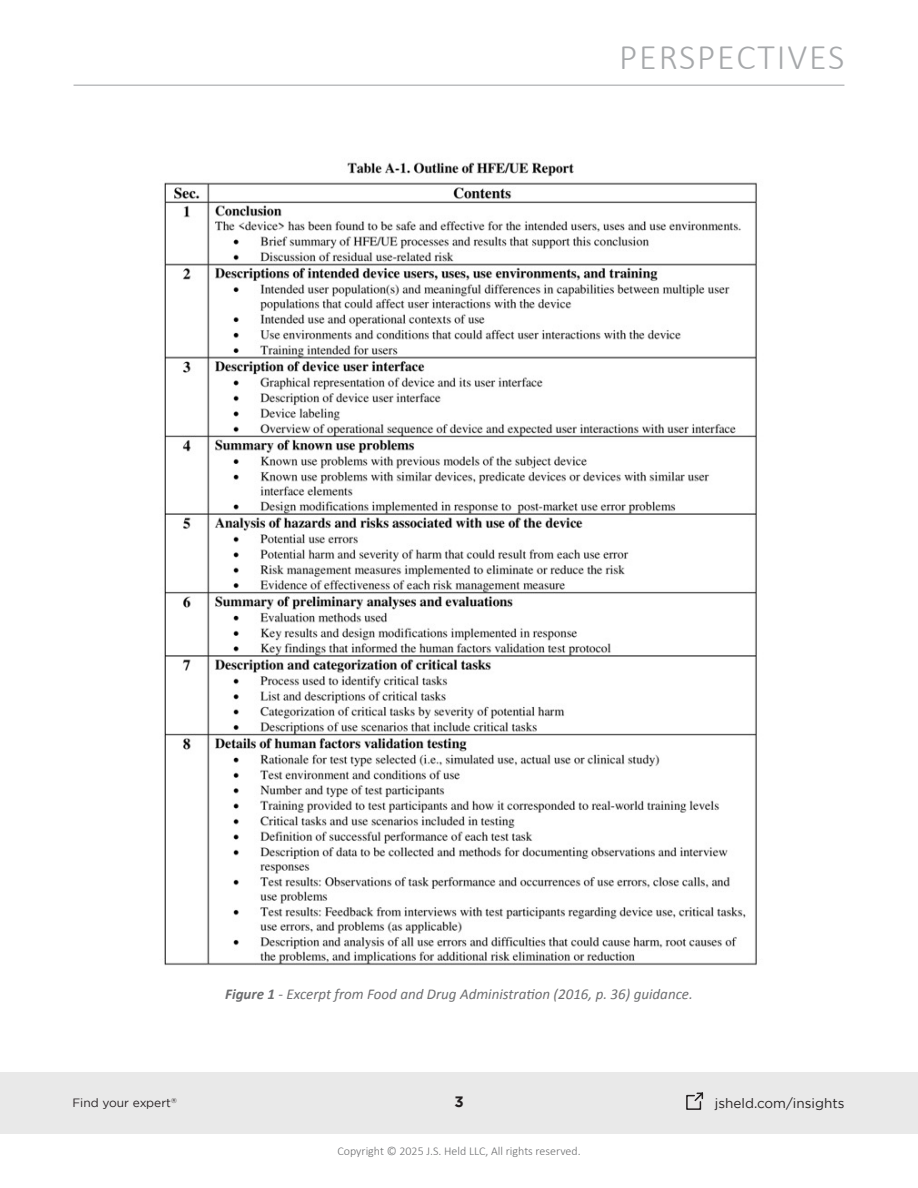
<style>
.page{position:relative;width:918px;height:1188px;background:#fff}
.page>*{position:absolute;margin:0;border:0;box-sizing:border-box;transform-origin:0 0}
.t1{font:300 36px "Calibri";letter-spacing:.05em;color:#a6a8aa}
.t2{font:italic 15px "Calibri";color:#6d6e70}
.t3{font:700 15px "Gotham";color:#231f20}
.t4{font:13.5px "Gotham";color:#231f20}
.t5{font:300 12px "Calibri";color:#6d6e70}
.t6{font:12px "Gotham";color:#241f21}
.t7{font:7.05px "Gotham";color:#241f21}
.s1{font-weight:700}
</style>
<div class="page">
<div style="left:0;top:1072px;width:918px;height:62px;background:#e9e9e9"></div>
<hr style="left:74px;top:85px;width:770px;height:1px;background:#a6a8ab">
<svg style="left:686px;top:1092px;width:18px;height:18px"></svg>
<img style="left:164px;top:162px;width:593px;height:804px">
<h1 class="t1" style="left:619px;top:35px;width:227px">PERSPECTIVES</h1>
<p class="t2" style="left:225px;top:984px;width:469px"><span class="s1">Figure 1</span> - Excerpt from Food and Drug Administration (2016, p. 36) guidance.</p>
<p class="t6" style="left:72px;top:1096px;width:100px">Find your expert</p>
<p class="t3" style="left:454px;top:1093px;width:11px">3</p>
<p class="t4" style="left:715px;top:1095px;width:131px">jsheld.com/insights</p>
<p class="t7" style="left:171px;top:1096px;width:7px">®</p>
<p class="t5" style="left:337px;top:1144px;width:245px">Copyright © 2025 J.S. Held LLC, All rights reserved.</p>
</div>
